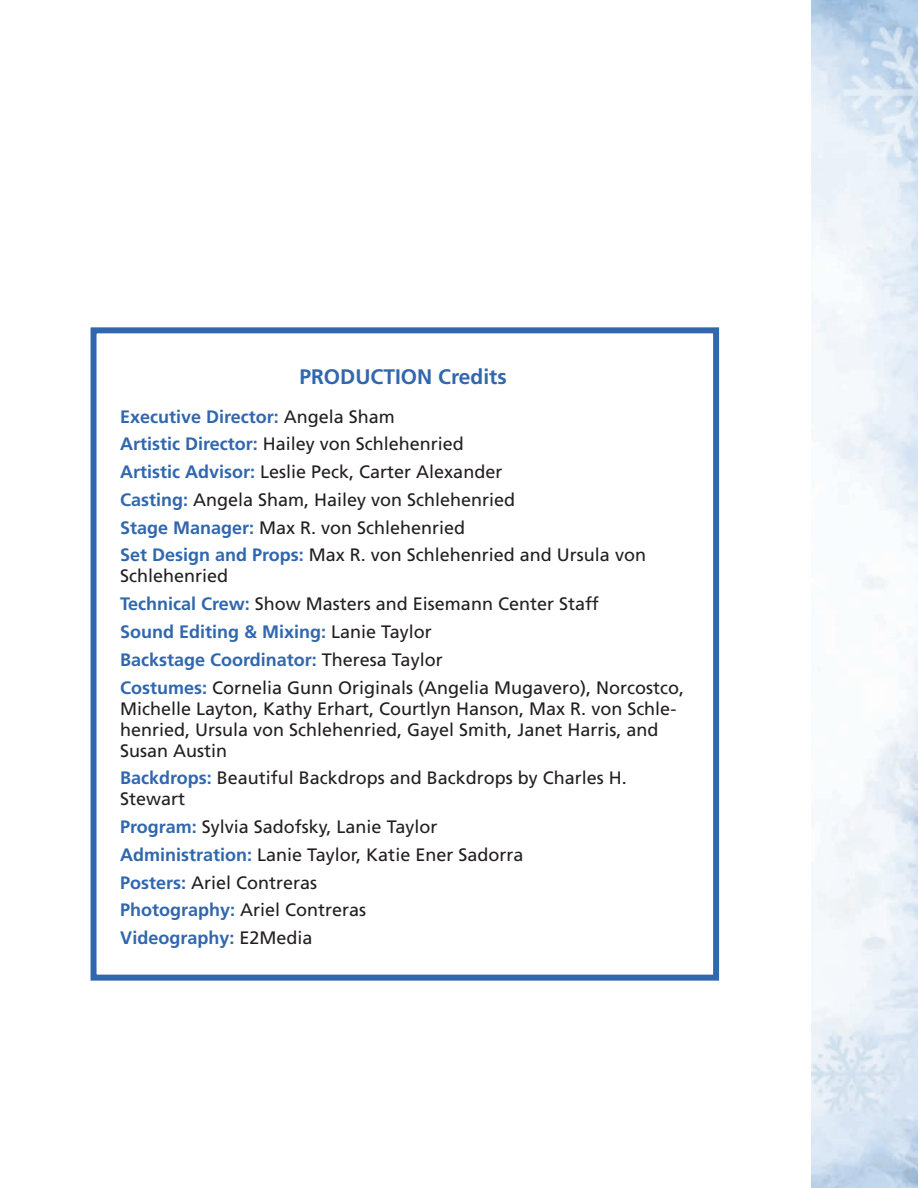
<style>
.page{position:relative;width:918px;height:1188px;background:#fff}
.page>*{position:absolute;margin:0;border:0;box-sizing:border-box;transform-origin:0 0}
.t1{font:700 21px "Frutiger LT Std";color:#3167ad}
.t2{font:18px/21px "Frutiger LT Std";color:#231f20}
.t3{font:700 18px "Frutiger LT Std";color:#3167ad}
.s1{font-weight:400;color:#231f20}
.s2{font-weight:700;color:#3167ad}
</style>
<div class="page">
<img style="left:811px;top:0;width:107px;height:1188px">
<div style="left:91px;top:327px;width:628px;height:654px;border:6px solid #3167ad"></div>
<p class="t1" style="left:299px;top:365px;width:209px">PRODUCTION Credits</p>
<p class="t3" style="left:120px;top:406px;width:276px">Executive Director: <span class="s1">Angela Sham</span></p>
<p class="t2" style="left:120px;top:434px;width:345px"><span class="s2">Artistic Director:</span> Hailey von Schlehenried</p>
<p class="t2" style="left:120px;top:462px;width:384px"><span class="s2">Artistic Advisor:</span> Leslie Peck, Carter Alexander</p>
<p class="t2" style="left:120px;top:489px;width:397px"><span class="s2">Casting:</span> Angela Sham, Hailey von Schlehenried</p>
<p class="t2" style="left:120px;top:517px;width:347px"><span class="s2">Stage Manager:</span> Max R. von Schlehenried</p>
<p class="t2" style="left:120px;top:545px;width:527px"><span class="s2">Set Design and Props:</span> Max R. von Schlehenried and Ursula von<br>Schlehenried</p>
<p class="t2" style="left:120px;top:594px;width:480px"><span class="s2">Technical Crew:</span> Show Masters and Eisemann Center Staff</p>
<p class="t3" style="left:120px;top:621px;width:313px">Sound Editing &amp; Mixing: <span class="s1">Lanie Taylor</span></p>
<p class="t3" style="left:120px;top:649px;width:324px">Backstage Coordinator: <span class="s1">Theresa Taylor</span></p>
<p class="t2" style="left:120px;top:677px;width:566px"><span class="s2">Costumes:</span> Cornelia Gunn Originals (Angelia Mugavero), Norcostco, Michelle Layton, Kathy Erhart, Courtlyn Hanson, Max R. von Schle&shy;henried, Ursula von Schlehenried, Gayel Smith, Janet Harris, and Susan Austin</p>
<p class="t2" style="left:120px;top:768px;width:508px"><span class="s2">Backdrops:</span> Beautiful Backdrops and Backdrops by Charles H.<br>Stewart</p>
<p class="t2" style="left:120px;top:816px;width:319px"><span class="s2">Program:</span> Sylvia Sadofsky, Lanie Taylor</p>
<p class="t2" style="left:120px;top:844px;width:405px"><span class="s2">Administration:</span> Lanie Taylor, Katie Ener Sadorra</p>
<p class="t2" style="left:120px;top:872px;width:199px"><span class="s2">Posters:</span> Ariel Contreras</p>
<p class="t2" style="left:120px;top:900px;width:248px"><span class="s2">Photography:</span> Ariel Contreras</p>
<p class="t3" style="left:120px;top:927px;width:194px">Videography: <span class="s1">E2Media</span></p>
</div>
